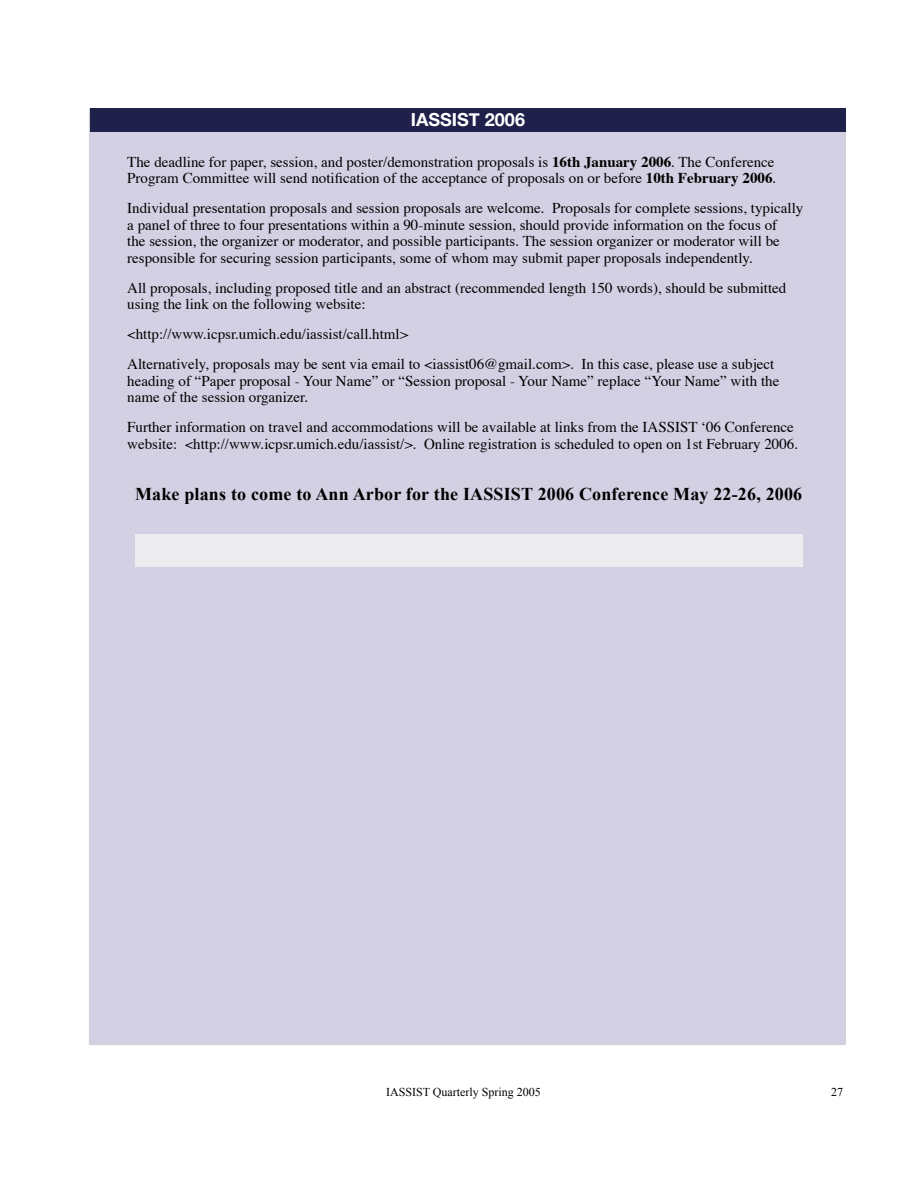
<style>
.page{position:relative;width:918px;height:1188px;background:#fff}
.page>*{position:absolute;margin:0;border:0;box-sizing:border-box;transform-origin:0 0}
.t1{font:700 18px "Times New Roman";letter-spacing:.01em;color:#000}
.t2{font:700 18px "Helvetica Neue";color:#fff}
.t3{font:15px/16.5px "Times";color:#000}
.t4{font:12px "Times New Roman";color:#000}
.s1{font-weight:700}
</style>
<div class="page">
<div style="left:89px;top:108px;width:757px;height:937px;background:#d3d0e3"></div>
<div style="left:90px;top:108px;width:756px;height:18px;background:#1f214b"></div>
<div style="left:90px;top:126px;width:756px;height:6px;background:#1f214b"></div>
<div style="left:135px;top:535px;width:668px;height:32px;background:#ececef"></div>
<p class="t2" style="left:411px;top:108px;width:116px">IASSIST 2006</p>
<p class="t3" style="left:127px;top:152px;width:651px">The deadline for paper, session, and poster/demonstration proposals is <span class="s1">16th January 2006</span>. The Conference<br>Program Committee will send notification of the acceptance of proposals on or before <span class="s1">10th February 2006</span>.</p>
<p class="t3" style="left:127px;top:198px;width:678px">Individual presentation proposals and session proposals are welcome. Proposals for complete sessions, typically a panel of three to four presentations within a 90-minute session, should provide information on the focus of<br>the session, the organizer or moderator, and possible participants. The session organizer or moderator will be responsible for securing session participants, some of whom may submit paper proposals independently.</p>
<p class="t3" style="left:127px;top:278px;width:661px">All proposals, including proposed title and an abstract (recommended length 150 words), should be submitted using the link on the following website:</p>
<p class="t3" style="left:127px;top:318px;width:649px;line-height:30px">&lt;http://www.icpsr.umich.edu/iassist/call.html&gt;<br>Alternatively, proposals may be sent via email to &lt;iassist06@gmail.com&gt;. In this case, please use a subject</p>
<p class="t3" style="left:127px;top:371px;width:654px">heading of “Paper proposal - Your Name” or “Session proposal - Your Name” replace “Your Name” with the name of the session organizer.</p>
<p class="t3" style="left:127px;top:417px;width:672px">Further information on travel and accommodations will be available at links from the IASSIST ‘06 Conference website: &lt;http://www.icpsr.umich.edu/iassist/&gt;. Online registration is scheduled to open on 1st February 2006.</p>
<p class="t1" style="left:135px;top:484px;width:669px">Make plans to come to Ann Arbor for the IASSIST 2006 Conference May 22-26, 2006</p>
<p class="t4" style="left:386px;top:1085px;width:156px">IASSIST Quarterly Spring 2005</p>
<p class="t4" style="left:831px;top:1085px;width:13px">27</p>
</div>
